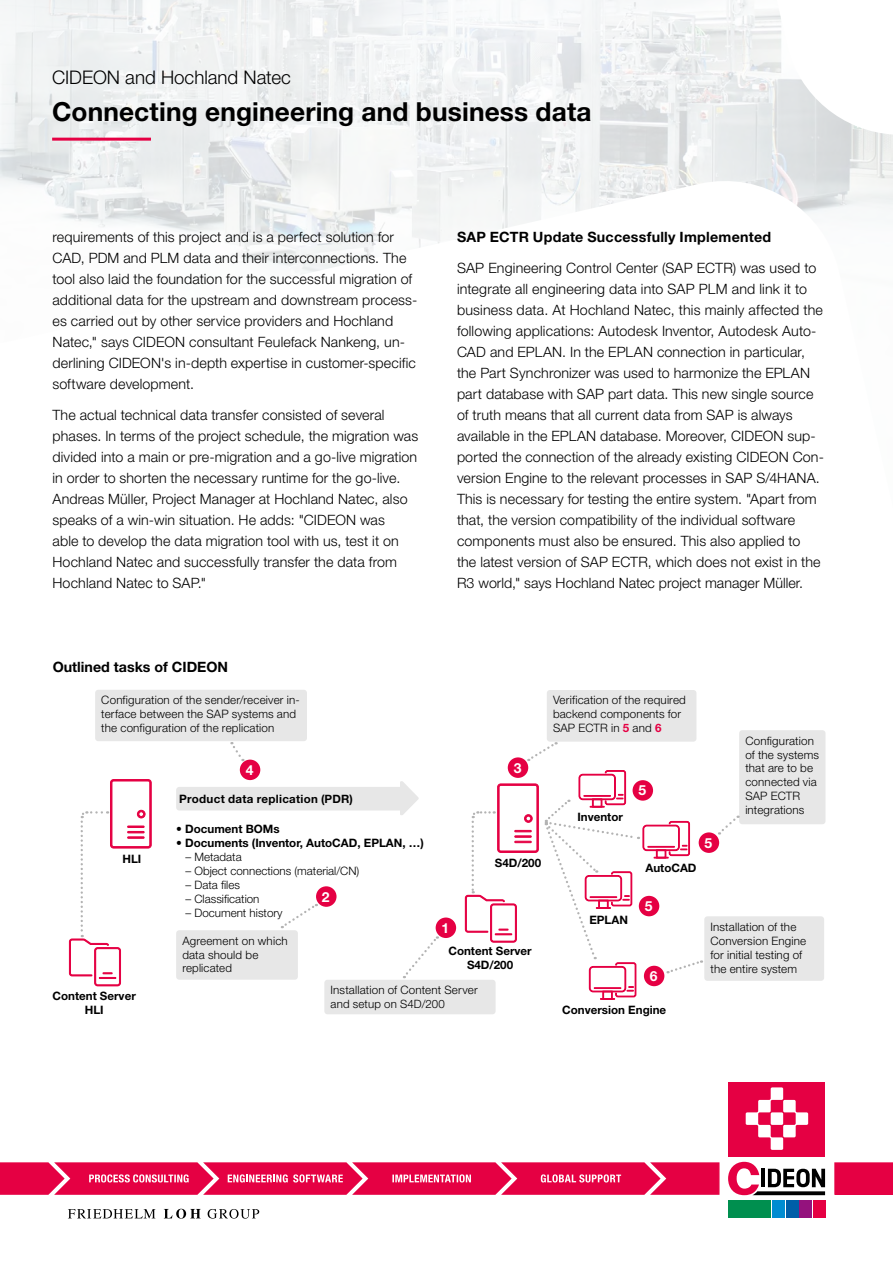
<style>
.page{position:relative;width:893px;height:1263px;background:#fff}
.page>*{position:absolute;margin:0;border:0;box-sizing:border-box;transform-origin:0 0}
.t1{font:700 26.25px "Helvetica Neue LT Pro";letter-spacing:.005em;color:#000}
.t2{font:300 18.75px "Helvetica Neue LT Pro";color:#000}
.t3{font:300 14.25px/21px "Helvetica Neue LT Pro";letter-spacing:.01em;color:#000}
.t4{font:700 14.25px "Helvetica Neue LT Pro";letter-spacing:.015em;color:#000}
.t5{font:700 13.95px "Helvetica Neue LT Pro";color:#fff}
.t6{font:300 11.55px/14px "Helvetica Neue LT Pro";letter-spacing:.015em;color:#000}
.t7{font:700 11.55px/14px "Helvetica Neue LT Pro";color:#000;text-align:center}
.t8{font:700 11.55px "Helvetica Neue LT Pro";letter-spacing:.025em;color:#000}
.s1{font-weight:700;color:#e50043}
</style>
<div class="page">
<img style="left:0;top:0;width:893px;height:274px">
<hr style="left:52px;top:138px;width:99px;height:3px;background:#e50043">
<div style="left:95px;top:690px;width:212px;height:51px;background:#e7e7e7;border-radius:3px"></div>
<div style="left:176px;top:930px;width:122px;height:50px;background:#e7e7e7;border-radius:3px"></div>
<div style="left:324px;top:980px;width:172px;height:34px;background:#e7e7e7;border-radius:3px"></div>
<div style="left:547px;top:690px;width:149px;height:52px;background:#e7e7e7;border-radius:3px"></div>
<div style="left:176px;top:787px;width:228px;height:23px;background:#e7e7e7;border-radius:3px"></div>
<svg style="left:400px;top:781px;width:19px;height:34px"></svg>
<svg style="left:230px;top:742px;width:13px;height:19px"></svg>
<svg style="left:282px;top:904px;width:35px;height:24px"></svg>
<div style="left:240px;top:760px;width:20px;height:20px;background:#e50043;border-radius:50%"></div>
<div style="left:508px;top:757px;width:20px;height:21px;background:#e50043;border-radius:50%"></div>
<div style="left:316px;top:886px;width:21px;height:21px;background:#e50043;border-radius:50%"></div>
<div style="left:436px;top:917px;width:20px;height:21px;background:#e50043;border-radius:50%"></div>
<svg style="left:404px;top:936px;width:35px;height:42px"></svg>
<div style="left:704px;top:916px;width:120px;height:65px;background:#e7e7e7;border-radius:3px"></div>
<div style="left:739px;top:730px;width:86px;height:94px;background:#e7e7e7;border-radius:3px"></div>
<div style="left:699px;top:832px;width:20px;height:21px;background:#e50043;border-radius:50%"></div>
<svg style="left:719px;top:815px;width:20px;height:19px"></svg>
<svg style="left:528px;top:741px;width:29px;height:20px"></svg>
<svg style="left:69px;top:779px;width:82px;height:207px"></svg>
<svg style="left:465px;top:770px;width:237px;height:230px"></svg>
<svg style="left:68px;top:1209px;width:191px;height:10px"></svg>
<div style="left:834px;top:1162px;width:59px;height:33px;background:#e50043"></div>
<svg style="left:728px;top:1082px;width:98px;height:136px"></svg>
<div style="left:729px;top:1082px;width:96px;height:74px;background:#e50043"></div>
<svg style="left:746px;top:1087px;width:62px;height:63px"></svg>
<div style="left:729px;top:1201px;width:42px;height:17px;background:#008f4f"></div>
<div style="left:772px;top:1201px;width:13px;height:17px;background:#008cd1"></div>
<div style="left:786px;top:1201px;width:12px;height:17px;background:#005ea8"></div>
<div style="left:799px;top:1201px;width:13px;height:17px;background:#94127d"></div>
<div style="left:813px;top:1201px;width:12px;height:17px;background:#e50043"></div>
<svg style="left:728px;top:1162px;width:97px;height:33px"></svg>
<svg style="left:0;top:1162px;width:719px;height:33px"></svg>
<h2 class="t2" style="left:52px;top:66px;width:240px">CIDEON and Hochland Natec</h2>
<h1 class="t1" style="left:52px;top:95px;width:541px">Connecting engineering and business data</h1>
<p class="t3" style="left:52px;top:226px;width:366px">requirements of this project and is a perfect solution for CAD, PDM and PLM data and their interconnections. The tool also laid the foundation for the successful migration of additional data for the upstream and downstream process&shy;es carried out by other service providers and Hochland Natec," says CIDEON consultant Feulefack Nankeng, un&shy;derlining CIDEON's in-depth expertise in customer-specific software development.</p>
<p class="t3" style="left:52px;top:404px;width:367px">The actual technical data transfer consisted of several phases. In terms of the project schedule, the migration was divided into a main or pre-migration and a go-live migration in order to shorten the necessary runtime for the go-live.<br>Andreas Müller, Project Manager at Hochland Natec, also speaks of a win-win situation. He adds: "CIDEON was<br>able to develop the data migration tool with us, test it on Hochland Natec and successfully transfer the data from Hochland Natec to SAP."</p>
<p class="t4" style="left:457px;top:228px;width:316px">SAP ECTR Update Successfully Implemented</p>
<p class="t3" style="left:457px;top:257px;width:368px">SAP Engineering Control Center (SAP ECTR) was used to integrate all engineering data into SAP PLM and link it to business data. At Hochland Natec, this mainly affected the following applications: Autodesk Inventor, Autodesk Auto-CAD and EPLAN. In the EPLAN connection in particular, the Part Synchronizer was used to harmonize the EPLAN part database with SAP part data. This new single source of truth means that all current data from SAP is always available in the EPLAN database. Moreover, CIDEON sup&shy;ported the connection of the already existing CIDEON Con&shy;version Engine to the relevant processes in SAP S/4HANA.<br>This is necessary for testing the entire system. "Apart from that, the version compatibility of the individual software components must also be ensured. This also applied to<br>the latest version of SAP ECTR, which does not exist in the R3 world," says Hochland Natec project manager Müller.</p>
<p class="t4" style="left:53px;top:658px;width:177px">Outlined tasks of CIDEON</p>
<p class="t6" style="left:101px;top:693px;width:200px">Configuration of the sender/receiver in&shy;terface between the SAP systems and the configuration of the replication</p>
<p class="t7" style="left:122px;top:851px;width:20px">HLI</p>
<p class="t7" style="left:53px;top:988px;width:85px">Content Server<br>HLI</p>
<p class="t5" style="left:246px;top:761px;width:9px">4</p>
<p class="t5" style="left:514px;top:759px;width:9px">3</p>
<p class="t8" style="left:179px;top:792px;width:175px">Product data replication (PDR)</p>
<p class="t7" style="left:176px;top:822px;width:105px">• Document BOMs</p>
<p class="t7" style="left:176px;top:836px;width:249px">• Documents (Inventor, AutoCAD, EPLAN, …)</p>
<p class="t6" style="left:185px;top:850px;width:58px">– Metadata</p>
<p class="t6" style="left:185px;top:863px;width:175px">– Object connections (material/CN)</p>
<p class="t6" style="left:185px;top:877px;width:56px">– Data files</p>
<p class="t6" style="left:185px;top:891px;width:76px">– Classification</p>
<p class="t6" style="left:185px;top:905px;width:99px">– Document history</p>
<p class="t5" style="left:322px;top:888px;width:9px">2</p>
<p class="t6" style="left:182px;top:933px;width:107px">Agreement on which data should be replicated</p>
<p class="t5" style="left:442px;top:919px;width:9px">1</p>
<p class="t7" style="left:495px;top:856px;width:48px">S4D/200</p>
<p class="t7" style="left:448px;top:944px;width:85px">Content Server<br>S4D/200</p>
<p class="t6" style="left:331px;top:983px;width:149px">Installation of Content Server and setup on S4D/200</p>
<p class="t6" style="left:553px;top:693px;width:134px">Verification of the required backend components for<br>SAP ECTR in <span class="s1">5</span> and <span class="s1">6</span></p>
<p class="t7" style="left:577px;top:809px;width:47px">Inventor</p>
<p class="t5" style="left:638px;top:782px;width:9px">5</p>
<p class="t7" style="left:645px;top:861px;width:53px">AutoCAD</p>
<p class="t5" style="left:705px;top:834px;width:9px">5</p>
<p class="t6" style="left:745px;top:733px;width:75px">Configuration of the systems that are to be connected via<br>SAP ECTR integrations</p>
<p class="t7" style="left:589px;top:912px;width:40px">EPLAN</p>
<p class="t5" style="left:645px;top:897px;width:9px">5</p>
<p class="t5" style="left:650px;top:967px;width:9px">6</p>
<p class="t7" style="left:562px;top:1002px;width:106px">Conversion Engine</p>
<p class="t6" style="left:710px;top:919px;width:97px">Installation of the<br>Conversion Engine for initial testing of the entire system</p>
</div>
